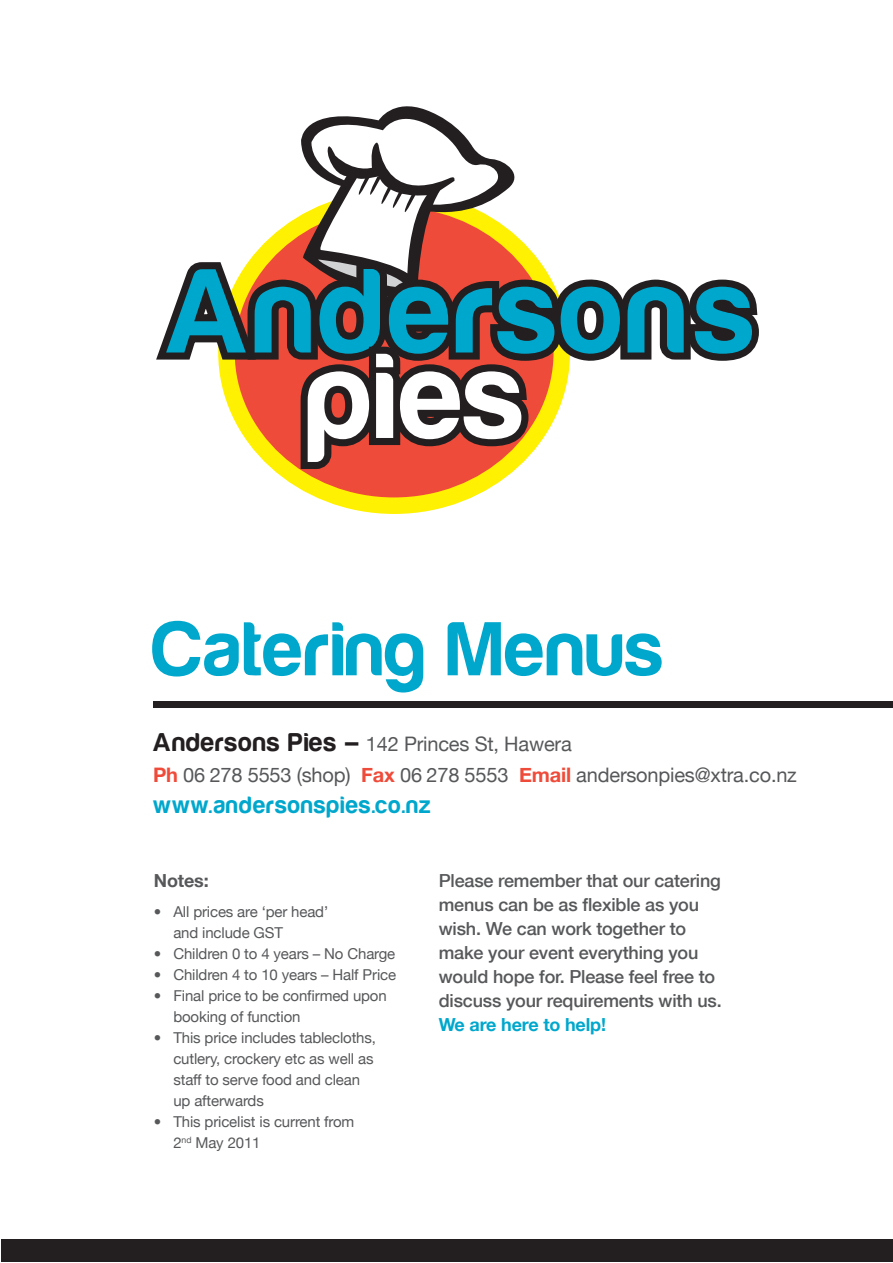
<style>
.page{position:relative;width:893px;height:1263px;background:#fff}
.page>*{position:absolute;margin:0;border:0;box-sizing:border-box;transform-origin:0 0}
.t1{font:125.25px "Harabara";color:#fff}
.t2{font:123.9px "Harabara";letter-spacing:.04em;color:#00a7cc}
.t3{font:78.75px "Harabara";letter-spacing:.03em;color:#00a7cc}
.t4{font:24.45px "Harabara";letter-spacing:.05em;color:#00a7cc}
.t5{font:19.95px "Helvetica Neue";letter-spacing:-.01em;color:#57585a}
.t6{font:500 18px/24px "Helvetica Neue";letter-spacing:-.01em;color:#57585a}
.t7{font:700 18px "Helvetica Neue";letter-spacing:-.01em;color:#57585a}
.t8{font:15px/21px "Helvetica Neue";letter-spacing:-.01em;color:#57585a}
.s1{font-family:"Harabara";font-size:26.7px;color:#231f20}
.s2{font-weight:700;font-size:26.7px;color:#231f20}
.s3{font-weight:700;color:#ef4b3a}
.s4{font-weight:700;color:#00a7cc}
</style>
<div class="page">
<svg style="left:226px;top:199px;width:336px;height:307px;fill:#ef4b3a"></svg>
<svg style="left:156px;top:106px;width:603px;height:370px"></svg>
<div style="left:1px;top:1239px;width:891px;height:23px;background:#231f20"></div>
<div style="left:153px;top:701px;width:740px;height:6px;background:#231f20"></div>
<p class="t2" style="left:166px;top:247px;width:590px">Andersons</p>
<p class="t1" style="left:308px;top:331px;width:218px">pies</p>
<p class="t3" style="left:153px;top:608px;width:512px">Catering Menus</p>
<p class="t5" style="left:153px;top:732px;width:420px"><span class="s1">Andersons Pies</span> <span class="s2">–</span> 142 Princes St, Hawera</p>
<p class="t5" style="left:153px;top:763px;width:645px"><span class="s3">Ph</span> 06 278 5553 (shop) <span class="s3">Fax</span> 06 278 5553 <span class="s3">Email</span> andersonpies@xtra.co.nz</p>
<p class="t4" style="left:153px;top:792px;width:279px">www.andersonspies.co.nz</p>
<p class="t7" style="left:154px;top:870px;width:56px">Notes:</p>
<p class="t8" style="left:173px;top:901px;width:156px;text-indent:-20px">• All prices are ‘per head’ and include GST</p>
<p class="t8" style="left:154px;top:943px;width:243px">• Children 0 to 4 years – No Charge</p>
<p class="t8" style="left:154px;top:964px;width:244px">• Children 4 to 10 years – Half Price</p>
<p class="t8" style="left:173px;top:985px;width:215px;text-indent:-20px">• Final price to be confirmed upon booking of function</p>
<p class="t8" style="left:173px;top:1027px;width:204px;text-indent:-20px">• This price includes tablecloths, cutlery, crockery etc as well as staff to serve food and clean up afterwards</p>
<p class="t8" style="left:173px;top:1111px;width:182px;text-indent:-20px">• This pricelist is current from<br>2<sup>nd</sup> May 2011</p>
<p class="t6" style="left:439px;top:868px;width:284px">Please remember that our catering menus can be as flexible as you wish. We can work together to make your event everything you would hope for. Please feel free to discuss your requirements with us.<br><span class="s4">We are here to help!</span></p>
</div>
